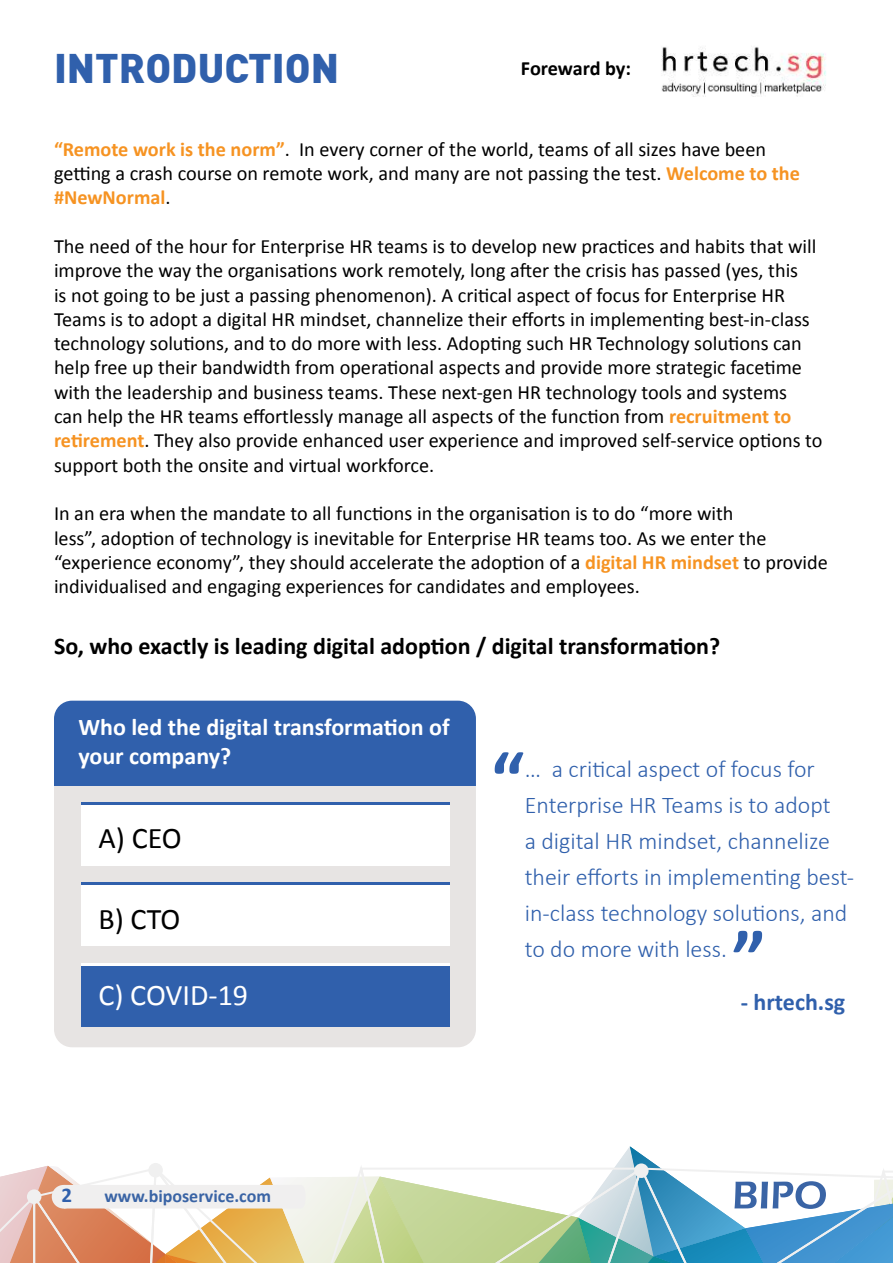
<style>
.page{position:relative;width:893px;height:1263px;background:#fff}
.page>*{position:absolute;margin:0;border:0;box-sizing:border-box;transform-origin:0 0}
.t1{font:700 76.65px "Calibri";color:#3060ac}
.t2{font:900 40.5px "DIN";color:#3060ac}
.t3{font:30px "Calibri";letter-spacing:-.01em;color:#000}
.t4{font:30px "Calibri";color:#fff}
.t5{font:300 24px/36px "Calibri";color:#3060ac}
.t6{font:700 24px "Calibri";color:#000}
.t7{font:700 24px/28.8px "Calibri";color:#fff}
.t8{font:700 24px "Calibri";color:#3060ac}
.t9{font:700 21px "Calibri";color:#3060ac}
.t10{font:20.25px/24.3px "Calibri";color:#000}
.t11{font:700 20.25px "Calibri";letter-spacing:-.01em;color:#000}
.t12{font:700 18px "Calibri";color:#3a64a5}
.s1{font-weight:700;color:#f69322}
</style>
<div class="page">
<svg style="left:0;top:1146px;width:893px;height:117px"></svg>
<div style="left:54px;top:701px;width:422px;height:85px;background:#3060ac"></div>
<div style="left:54px;top:786px;width:422px;height:261px;background:#e7e4e3"></div>
<div style="left:81px;top:803px;width:368px;height:60px;background:#3060ac"></div>
<div style="left:81px;top:805px;width:368px;height:61px;background:#fff"></div>
<div style="left:81px;top:883px;width:368px;height:60px;background:linear-gradient(to right,#fff,#fff)"></div>
<div style="left:81px;top:886px;width:368px;height:60px;background:#fff"></div>
<div style="left:81px;top:963px;width:368px;height:60px;background:#fff"></div>
<div style="left:81px;top:966px;width:368px;height:60px;background:#3060ac"></div>
<img style="left:661px;top:47px;width:165px;height:50px">
<h2 class="t2" style="left:54px;top:41px;width:287px">INTRODUCTION</h2>
<p class="t11" style="left:521px;top:56px;width:112px">Foreward by:</p>
<p class="t10" style="left:54px;top:136px;width:747px"><span class="s1">“Remote work is the norm”</span>. In every corner of the world, teams of all sizes have been getting a crash course on remote work, and many are not passing the test. <span class="s1">Welcome to the #NewNormal</span>.</p>
<p class="t10" style="left:54px;top:233px;width:770px">The need of the hour for Enterprise HR teams is to develop new practices and habits that will improve the way the organisations work remotely, long after the crisis has passed (yes, this<br>is not going to be just a passing phenomenon). A critical aspect of focus for Enterprise HR Teams is to adopt a digital HR mindset, channelize their efforts in implementing best-in-class technology solutions, and to do more with less. Adopting such HR Technology solutions can help free up their bandwidth from operational aspects and provide more strategic facetime with the leadership and business teams. These next-gen HR technology tools and systems<br>can help the HR teams effortlessly manage all aspects of the function from <span class="s1">recruitment to retirement</span>. They also provide enhanced user experience and improved self-service options to support both the onsite and virtual workforce.</p>
<p class="t10" style="left:54px;top:500px;width:775px">In an era when the mandate to all functions in the organisation is to do “more with<br>less”, adoption of technology is inevitable for Enterprise HR teams too. As we enter the “experience economy”, they should accelerate the adoption of a <span class="s1">digital HR mindset</span> to provide individualised and engaging experiences for candidates and employees.</p>
<p class="t6" style="left:54px;top:631px;width:668px">So, who exactly is leading digital adoption / digital transformation?</p>
<p class="t7" style="left:78px;top:713px;width:373px">Who led the digital transformation of your company?</p>
<h3 class="t3" style="left:98px;top:819px;width:85px">A) CEO</h3>
<h3 class="t3" style="left:98px;top:901px;width:83px">B) CTO</h3>
<h3 class="t4" style="left:98px;top:977px;width:151px">C) COVID-19</h3>
<h1 class="t1" style="left:491px;top:730px;width:35px">“</h1>
<p class="t5" style="left:525px;top:751px;width:331px">… a critical aspect of focus for<br>Enterprise HR Teams is to adopt<br>a digital HR mindset, channelize their efforts in implementing best&shy;in-class technology solutions, and to do more with less.</p>
<p class="t8" style="left:741px;top:987px;width:106px">- hrtech.sg</p>
<h1 class="t1" style="left:732px;top:909px;width:35px">”</h1>
<p class="t9" style="left:62px;top:1182px;width:12px">2</p>
<p class="t12" style="left:104px;top:1184px;width:168px">www.biposervice.com</p>
</div>
